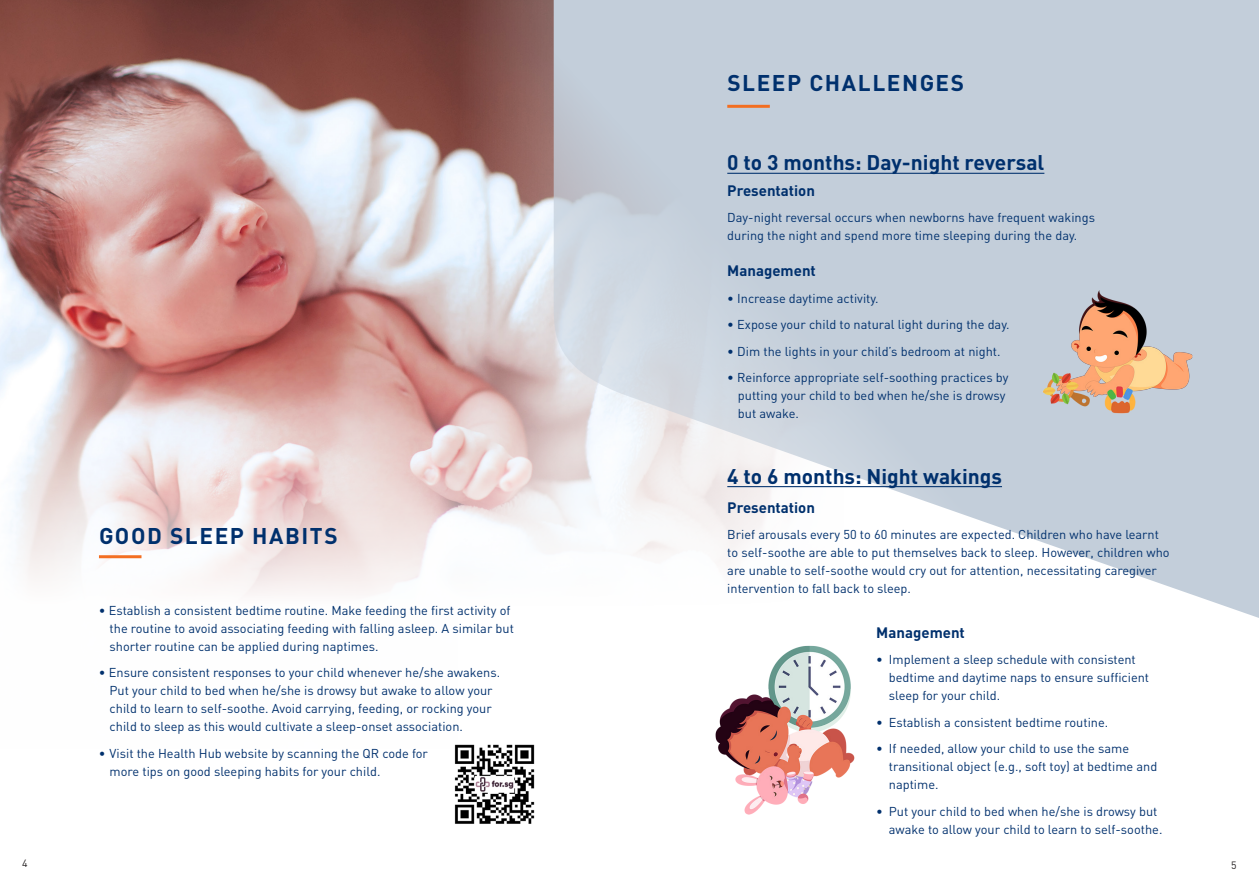
<style>
.page{position:relative;width:1259px;height:893px;background:#fff}
.page>*{position:absolute;margin:0;border:0;box-sizing:border-box;transform-origin:0 0}
.Cover_Title{font:700 22.5px "DINOT";letter-spacing:.07em;color:#00306d}
.Cover_Title-2{font:700 21px "DINOT";color:#00306d}
.Red_Text_Inside_Box{font:700 15px "DINOT";color:#00306d}
.Red_Text_Inside_Box-2{font:12.75px/18px "DINOT";color:#00306d}
.Red_Text_Inside_Box-3{font:12.75px/18px "DIN";color:#00306d}
.t1{font:10.5px "DIN";color:#231f20}
</style>
<div class="page">
<img style="left:0;top:0;width:554px;height:594px">
<svg style="left:554px;top:0;width:705px;height:618px;fill:#c3ceda"></svg>
<hr style="left:727px;top:105px;width:43px;height:3px;background:#f36e21">
<hr style="left:727px;top:486px;width:275px;height:1px;background:#00306d">
<hr style="left:99px;top:555px;width:42px;height:3px;background:#f36e21">
<img style="left:454px;top:744px;width:81px;height:80px">
<hr style="left:727px;top:173px;width:317px;height:1px;background:#00306d">
<img style="left:1031px;top:263px;width:177px;height:177px">
<img style="left:705px;top:594px;width:161px;height:221px">
<p class="Cover_Title" style="left:727px;top:68px;width:238px">SLEEP CHALLENGES</p>
<p class="Cover_Title-2" style="left:727px;top:149px;width:319px">0 to 3 months: Day-night reversal</p>
<p class="Cover_Title" style="left:99px;top:520px;width:240px">GOOD SLEEP HABITS</p>
<p class="Red_Text_Inside_Box-2" style="left:110px;top:601px;width:406px;text-indent:-11px">• Establish a consistent bedtime routine. Make feeding the first activity of the routine to avoid associating feeding with falling asleep. A similar but shorter routine can be applied during naptimes.</p>
<p class="Red_Text_Inside_Box-2" style="left:110px;top:663px;width:392px;text-indent:-11px">• Ensure consistent responses to your child whenever he/she awakens.<br>Put your child to bed when he/she is drowsy but awake to allow your child to learn to self-soothe. Avoid carrying, feeding, or rocking your child to sleep as this would cultivate a sleep-onset association.</p>
<p class="Red_Text_Inside_Box-2" style="left:110px;top:744px;width:320px;text-indent:-11px">• Visit the Health Hub website by scanning the QR code for more tips on good sleeping habits for your child.</p>
<p class="Red_Text_Inside_Box" style="left:727px;top:180px;width:89px">Presentation</p>
<p class="Red_Text_Inside_Box-3" style="left:727px;top:208px;width:369px">Day-night reversal occurs when newborns have frequent wakings during the night and spend more time sleeping during the day.</p>
<p class="Red_Text_Inside_Box" style="left:727px;top:261px;width:90px">Management</p>
<p class="Red_Text_Inside_Box-2" style="left:727px;top:289px;width:153px">• Increase daytime activity.</p>
<p class="Red_Text_Inside_Box-2" style="left:727px;top:315px;width:284px">• Expose your child to natural light during the day.</p>
<p class="Red_Text_Inside_Box-2" style="left:727px;top:342px;width:275px">• Dim the lights in your child’s bedroom at night.</p>
<p class="Red_Text_Inside_Box-2" style="left:738px;top:368px;width:272px;text-indent:-11px">• Reinforce appropriate self-soothing practices by putting your child to bed when he/she is drowsy but awake.</p>
<p class="Cover_Title-2" style="left:727px;top:462px;width:276px">4 to 6 months: Night wakings</p>
<p class="Red_Text_Inside_Box" style="left:727px;top:497px;width:89px">Presentation</p>
<p class="Red_Text_Inside_Box-3" style="left:727px;top:525px;width:444px">Brief arousals every 50 to 60 minutes are expected. Children who have learnt to self-soothe are able to put themselves back to sleep. However, children who are unable to self-soothe would cry out for attention, necessitating caregiver intervention to fall back to sleep.</p>
<p class="Red_Text_Inside_Box" style="left:876px;top:622px;width:90px">Management</p>
<p class="Red_Text_Inside_Box-3" style="left:889px;top:650px;width:262px;text-indent:-13px">• Implement a sleep schedule with consistent bedtime and daytime naps to ensure sufficient sleep for your child.</p>
<p class="Red_Text_Inside_Box-3" style="left:876px;top:713px;width:233px">• Establish a consistent bedtime routine.</p>
<p class="Red_Text_Inside_Box-3" style="left:889px;top:739px;width:270px;text-indent:-13px">• If needed, allow your child to use the same transitional object (e.g., soft toy) at bedtime and naptime.</p>
<p class="Red_Text_Inside_Box-3" style="left:889px;top:802px;width:275px;text-indent:-13px">• Put your child to bed when he/she is drowsy but awake to allow your child to learn to self-soothe.</p>
<p class="t1" style="left:22px;top:857px;width:7px">4</p>
<p class="t1" style="left:1231px;top:858px;width:7px">5</p>
</div>
